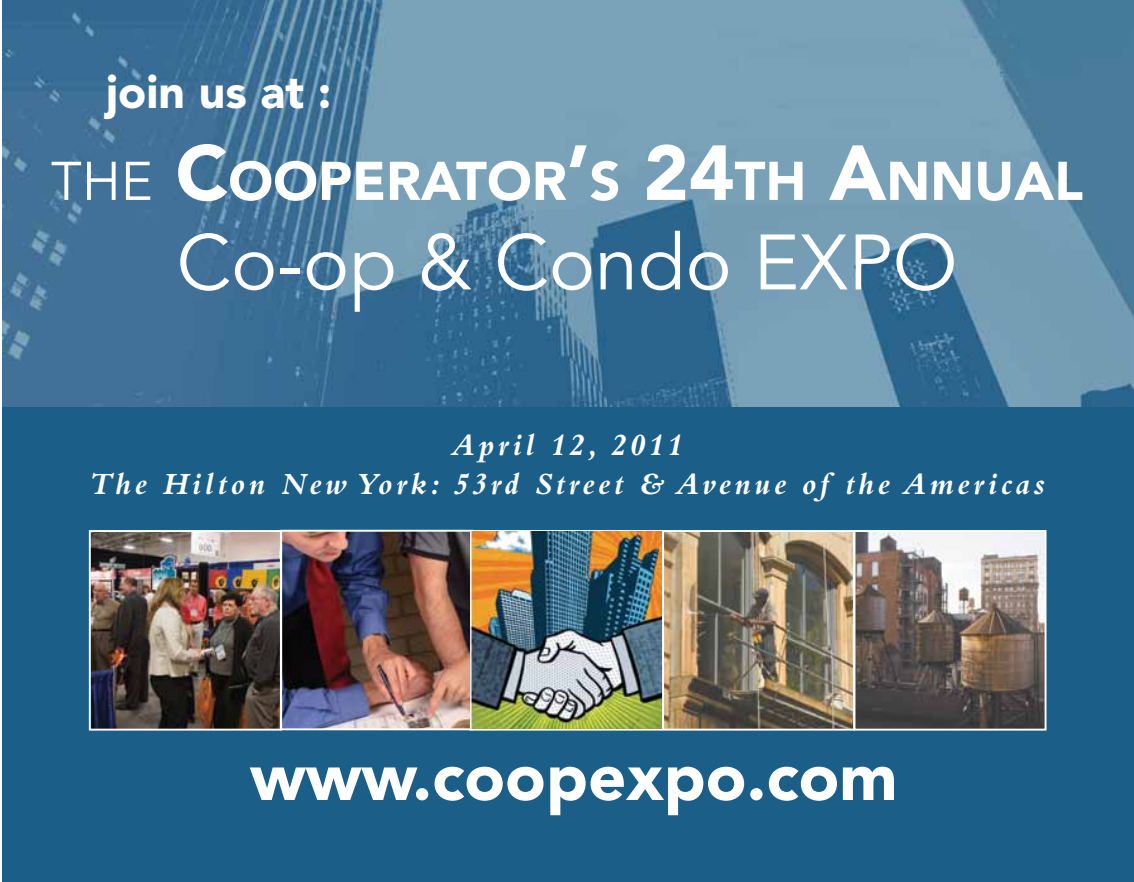
<style>
.page{position:relative;width:1134px;height:882px;background:#fff}
.page>*{position:absolute;margin:0;border:0;box-sizing:border-box;transform-origin:0 0}
.t1{font:77.7px "Avenir";color:#fff}
.t2{font:900 66.85px "Avenir";color:#fff}
.t3{font:900 53.9px "Avenir";color:#fff}
.t4{font:900 46.38px "Avenir";color:#fff}
.t5{font:italic 700 32.2px/38.7px "Bembo";letter-spacing:.11em;color:#fff;text-align:center}
.s1{font-weight:400}
.s2{font-size:77px}
</style>
<div class="page">
<img style="left:2px;top:0;width:1132px;height:407px">
<div style="left:2px;top:407px;width:1132px;height:475px;background:#1b5f89"></div>
<img style="left:92px;top:533px;width:567px;height:195px">
<div style="left:89px;top:530px;width:193px;height:201px;border:2px solid #fff"></div>
<div style="left:469px;top:530px;width:193px;height:201px;border:2px solid #fff"></div>
<img style="left:665px;top:533px;width:379px;height:195px">
<div style="left:662px;top:530px;width:193px;height:201px;border:2px solid #fff"></div>
<div style="left:854px;top:530px;width:193px;height:201px;border:2px solid #fff"></div>
<div style="left:280px;top:530px;width:193px;height:200px;border:2px solid #fff"></div>
<h3 class="t4" style="left:106px;top:64px;width:227px">join us at :</h3>
<h3 class="t3" style="left:51px;top:149px;width:1034px"><span class="s1">the</span> <span class="s2">C</span>OOPERATOR<span class="s2">’</span>S <span class="s2">24</span>TH <span class="s2">A</span>NNUAL</h3>
<h1 class="t1" style="left:177px;top:218px;width:782px">Co-op &amp; Condo EXPO</h1>
<p class="t5" style="left:89px;top:426px;width:957px">April 12, 2011<br>The Hilton New York: 53rd Street &amp; Avenue of the Americas</p>
<h2 class="t2" style="left:250px;top:736px;width:649px">www.coopexpo.com</h2>
</div>
